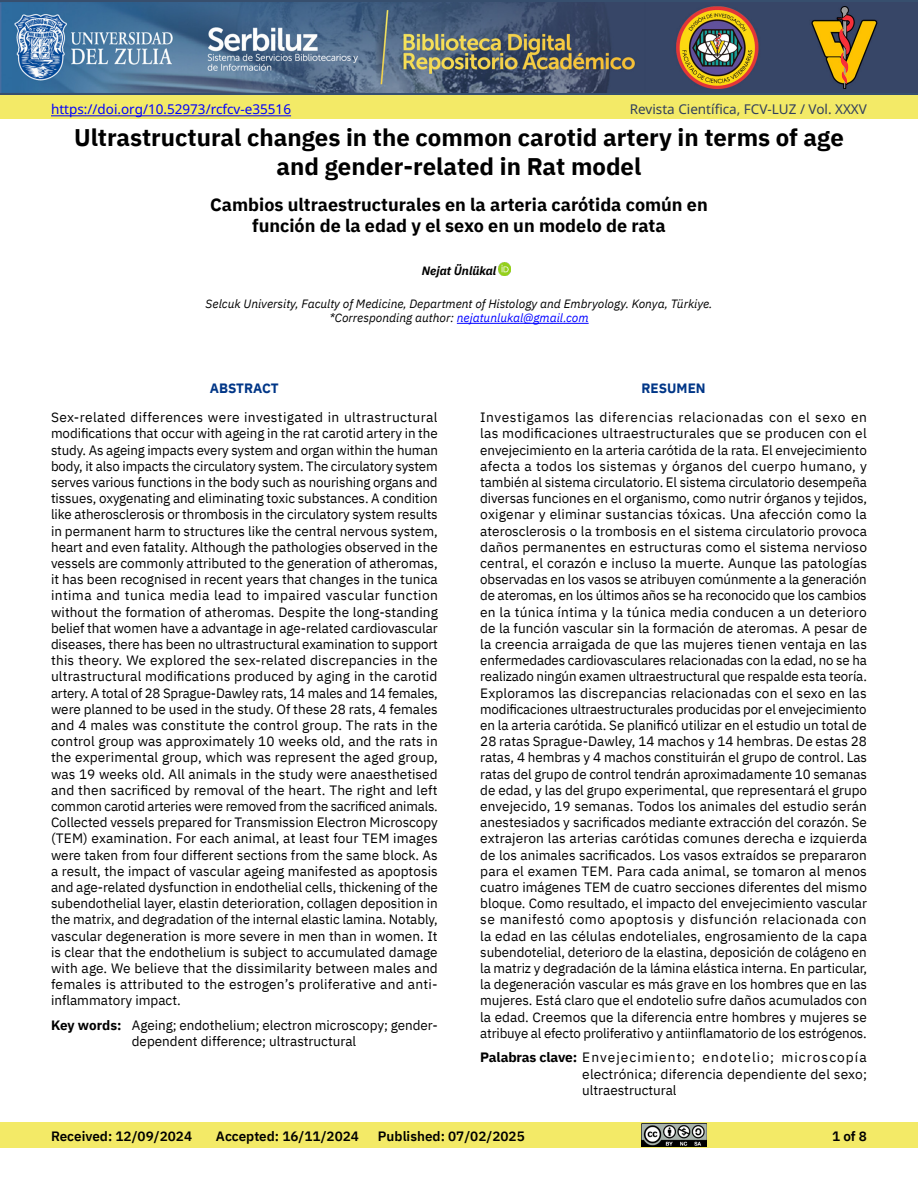
<style>
.page{position:relative;width:918px;height:1188px;background:#fff}
.page>*{position:absolute;margin:0;border:0;box-sizing:border-box;transform-origin:0 0}
.t1{font:700 24px/28.8px "IBM Plex Sans";color:#000;text-align:center}
.t2{font:700 18px/21.6px "IBM Plex Sans";color:#000;text-align:center}
.t3{font:13.5px/16.2px "IBM Plex Sans";color:#000;text-align:justify}
.t4{font:600 13.5px "IBM Plex Sans";color:#000}
.t5{font:13.5px "Noto Sans";color:#00f}
.t6{font:13.5px "Noto Sans";color:#313f5d}
.t7{font:700 13.5px "IBM Plex Sans";color:#003687}
.t8{font:italic 12px/14.4px "IBM Plex Sans";color:#000;text-align:center}
.t9{font:italic 700 12px "IBM Plex Sans";color:#000}
.s1{color:#00f}
.s2{font-weight:700}
</style>
<div class="page">
<div style="left:0;top:1123px;width:918px;height:25px;background:#f3ea67"></div>
<div style="left:0;top:0;width:918px;height:95px;background:linear-gradient(to right,#346995,#3a3e5b)"></div>
<img style="left:0;top:3px;width:879px;height:90px">
<img style="left:641px;top:1124px;width:65px;height:23px">
<div style="left:0;top:95px;width:918px;height:24px;background:#f3ea67"></div>
<hr style="left:51px;top:115px;width:240px;height:1px;background:#00f">
<hr style="left:457px;top:323px;width:132px;height:1px;background:#00f">
<svg style="left:498px;top:263px;width:13px;height:13px"></svg>
<p class="t5" style="left:51px;top:102px;width:242px">https://doi.org/10.52973/rcfcv-e35516</p>
<p class="t6" style="left:630px;top:102px;width:239px">Revista Científica, FCV-LUZ / Vol. XXXV</p>
<h1 class="t1" style="left:74px;top:121px;width:771px">Ultrastructural changes in the common carotid artery in terms of age and gender-related in Rat model</h1>
<h2 class="t2" style="left:210px;top:192px;width:499px">Cambios ultraestructurales en la arteria carótida común en función de la edad y el sexo en un modelo de rata</h2>
<p class="t9" style="left:422px;top:262px;width:76px">Nejat Ünlükal</p>
<p class="t8" style="left:206px;top:295px;width:508px">Selcuk University, Faculty of Medicine, Department of Histology and Embryology. Konya, Türkiye. *Corresponding author: <span class="s1">nejatunlukal@gmail.com</span></p>
<p class="t7" style="left:210px;top:378px;width:70px">ABSTRACT</p>
<p class="t3" style="left:51px;top:408px;width:388px">Sex-related differences were investigated in ultrastructural modifications that occur with ageing in the rat carotid artery in the study. As ageing impacts every system and organ within the human body, it also impacts the circulatory system. The circulatory system serves various functions in the body such as nourishing organs and tissues, oxygenating and eliminating toxic substances. A condition like atherosclerosis or thrombosis in the circulatory system results in permanent harm to structures like the central nervous system, heart and even fatality. Although the pathologies observed in the vessels are commonly attributed to the generation of atheromas, it has been recognised in recent years that changes in the tunica intima and tunica media lead to impaired vascular function without the formation of atheromas. Despite the long-standing belief that women have a advantage in age-related cardiovascular diseases, there has been no ultrastructural examination to support this theory. We explored the sex-related discrepancies in the ultrastructural modifications produced by aging in the carotid artery. A total of 28 Sprague-Dawley rats, 14 males and 14 females, were planned to be used in the study. Of these 28 rats, 4 females and 4 males was constitute the control group. The rats in the control group was approximately 10 weeks old, and the rats in the experimental group, which was represent the aged group, was 19 weeks old. All animals in the study were anaesthetised and then sacrificed by removal of the heart. The right and left common carotid arteries were removed from the sacrificed animals.<br>Collected vessels prepared for Transmission Electron Microscopy (TEM) examination. For each animal, at least four TEM images were taken from four different sections from the same block. As a result, the impact of vascular ageing manifested as apoptosis and age-related dysfunction in endothelial cells, thickening of the subendothelial layer, elastin deterioration, collagen deposition in the matrix, and degradation of the internal elastic lamina. Notably, vascular degeneration is more severe in men than in women. It is clear that the endothelium is subject to accumulated damage with age. We believe that the dissimilarity between males and females is attributed to the estrogen’s proliferative and anti&shy;inflammatory impact.</p>
<p class="t3" style="left:51px;top:1016px;width:388px;text-align:center"><span class="s2">Key words:</span> Ageing; endothelium; electron microscopy; gender&shy;dependent difference; ultrastructural</p>
<p class="t7" style="left:642px;top:378px;width:66px">RESUMEN</p>
<p class="t3" style="left:480px;top:408px;width:388px">Investigamos las diferencias relacionadas con el sexo en las modificaciones ultraestructurales que se producen con el envejecimiento en la arteria carótida de la rata. El envejecimiento afecta a todos los sistemas y órganos del cuerpo humano, y también al sistema circulatorio. El sistema circulatorio desempeña diversas funciones en el organismo, como nutrir órganos y tejidos, oxigenar y eliminar sustancias tóxicas. Una afección como la aterosclerosis o la trombosis en el sistema circulatorio provoca daños permanentes en estructuras como el sistema nervioso central, el corazón e incluso la muerte. Aunque las patologías observadas en los vasos se atribuyen comúnmente a la generación de ateromas, en los últimos años se ha reconocido que los cambios en la túnica íntima y la túnica media conducen a un deterioro de la función vascular sin la formación de ateromas. A pesar de la creencia arraigada de que las mujeres tienen ventaja en las enfermedades cardiovasculares relacionadas con la edad, no se ha realizado ningún examen ultraestructural que respalde esta teoría.<br>Exploramos las discrepancias relacionadas con el sexo en las modificaciones ultraestructurales producidas por el envejecimiento en la arteria carótida. Se planificó utilizar en el estudio un total de 28 ratas Sprague-Dawley, 14 machos y 14 hembras. De estas 28 ratas, 4 hembras y 4 machos constituirán el grupo de control. Las ratas del grupo de control tendrán aproximadamente 10 semanas de edad, y las del grupo experimental, que representará el grupo envejecido, 19 semanas. Todos los animales del estudio serán anestesiados y sacrificados mediante extracción del corazón. Se extrajeron las arterias carótidas comunes derecha e izquierda de los animales sacrificados. Los vasos extraídos se prepararon para el examen TEM. Para cada animal, se tomaron al menos cuatro imágenes TEM de cuatro secciones diferentes del mismo bloque. Como resultado, el impacto del envejecimiento vascular se manifestó como apoptosis y disfunción relacionada con la edad en las células endoteliales, engrosamiento de la capa subendotelial, deterioro de la elastina, deposición de colágeno en la matriz y degradación de la lámina elástica interna. En particular, la degeneración vascular es más grave en los hombres que en las mujeres. Está claro que el endotelio sufre daños acumulados con la edad. Creemos que la diferencia entre hombres y mujeres se atribuye al efecto proliferativo y antiinflamatorio de los estrógenos.</p>
<p class="t3" style="left:582px;top:1048px;width:286px;text-indent:-102px"><span class="s2">Palabras clave:</span> Envejecimiento; endotelio; microscopía electrónica; diferencia dependiente del sexo; ultraestructural</p>
<p class="t4" style="left:51px;top:1125px;width:143px">Received: 12/09/2024</p>
<p class="t4" style="left:216px;top:1125px;width:145px">Accepted: 16/11/2024</p>
<p class="t4" style="left:378px;top:1125px;width:148px">Published: 07/02/2025</p>
<p class="t4" style="left:832px;top:1125px;width:36px">1 of 8</p>
</div>
